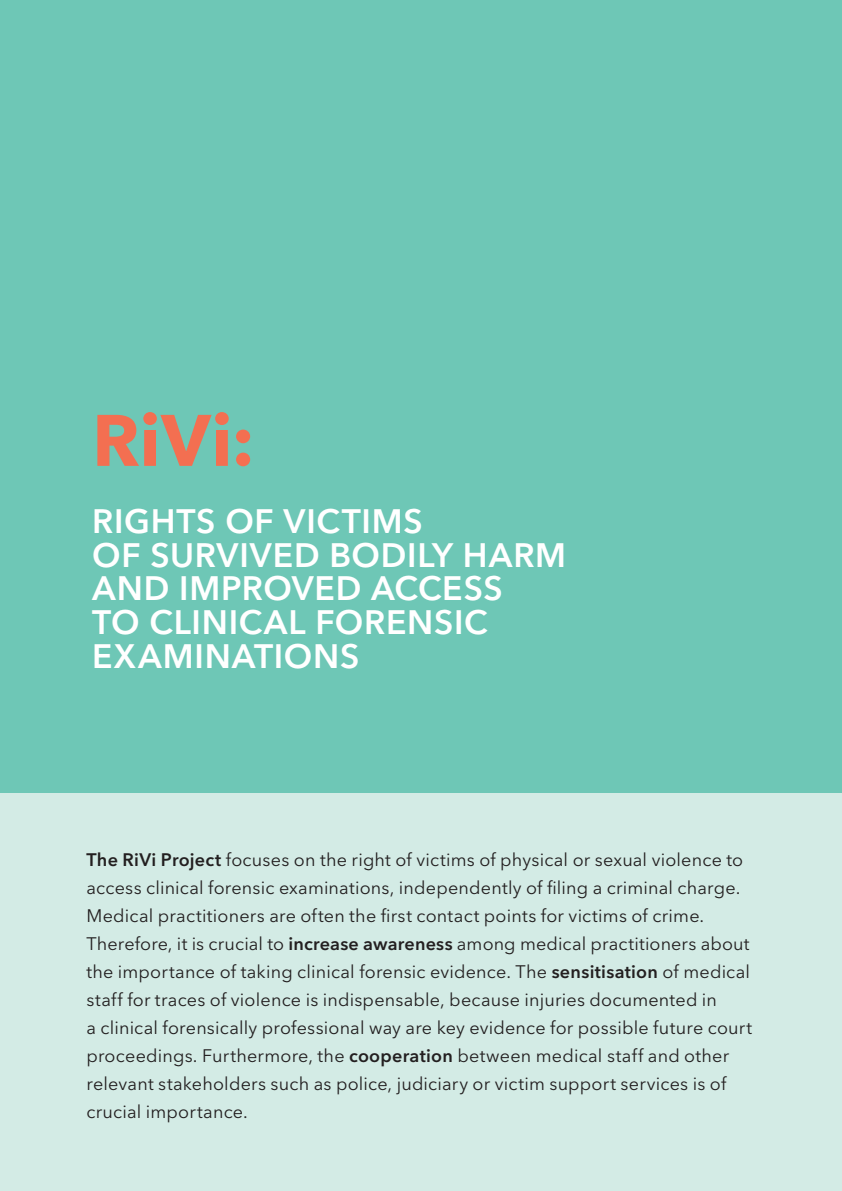
<style>
.page{position:relative;width:842px;height:1191px;background:#fff}
.page>*{position:absolute;margin:0;border:0;box-sizing:border-box;transform-origin:0 0}
.t1{font:700 72px "Avenir Next LT Pro";color:#f36f51}
.t2{font:600 33.6px/33.6px "Avenir Next LT Pro";letter-spacing:.02em;color:#fff}
.t3{font:18px/28px "Avenir Next LT Pro";letter-spacing:.01em;color:#231f20}
.s1{font-weight:600}
</style>
<div class="page">
<div style="left:0;top:0;width:842px;height:794px;background:#6ec7b6"></div>
<div style="left:0;top:794px;width:842px;height:397px;background:#d3ebe5"></div>
<h1 class="t1" style="left:92px;top:396px;width:164px">RiVi:</h1>
<h2 class="t2" style="left:92px;top:504px;width:475px">RIGHTS OF VICTIMS<br>OF SURVIVED BODILY HARM<br>AND IMPROVED ACCESS<br>TO CLINICAL FORENSIC<br>EXAMINATIONS</h2>
<p class="t3" style="left:86px;top:845px;width:667px"><span class="s1">The RiVi Project</span> focuses on the right of victims of physical or sexual violence to access clinical forensic examinations, independently of filing a criminal charge.<br>Medical practitioners are often the first contact points for victims of crime.<br>Therefore, it is crucial to <span class="s1">increase awareness</span> among medical practitioners about the importance of taking clinical forensic evidence. The <span class="s1">sensitisation</span> of medical staff for traces of violence is indispensable, because injuries documented in<br>a clinical forensically professional way are key evidence for possible future court proceedings. Furthermore, the <span class="s1">cooperation</span> between medical staff and other relevant stakeholders such as police, judiciary or victim support services is of crucial importance.</p>
</div>
